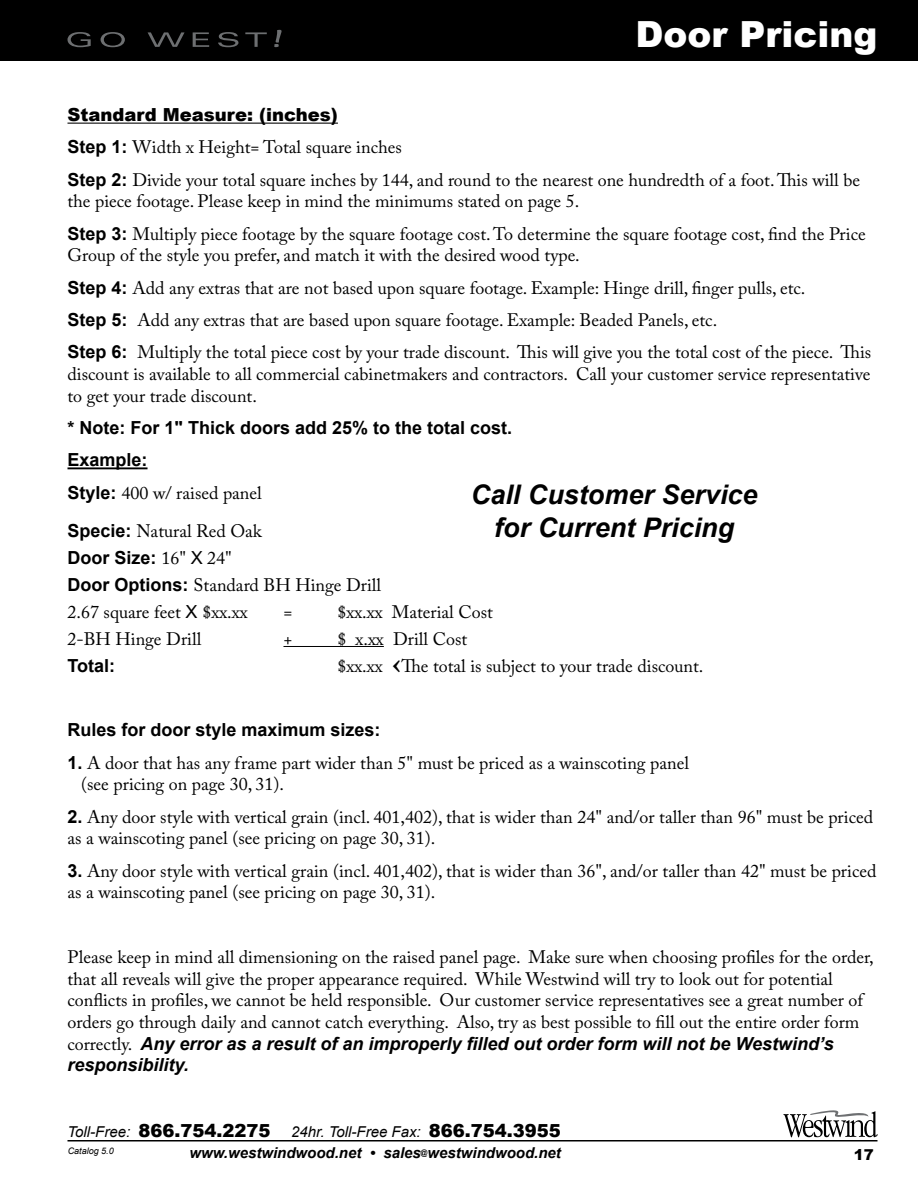
<style>
.page{position:relative;width:918px;height:1188px;background:#fff}
.page>*{position:absolute;margin:0;border:0;box-sizing:border-box;transform-origin:0 0}
.t1{font:900 36px "Arial";color:#fff}
.t2{font:italic 700 27px/32.4px "Arial";color:#000;text-align:center}
.t3{font:18px/21.6px "Adobe Caslon Pro";color:#000}
.t4{font:700 18px/32.4px "Arial";color:#000}
.t5{font:italic 700 18px/21.6px "Arial";color:#000}
.t6{font:900 18px "Arial";color:#000}
.t7{font:italic 700 15px "Arial";color:#000}
.t8{font:italic 15px "Arial";color:#000}
.t9{font:900 15px "Arial";color:#000}
.t10{font:italic 9px "Arial";color:#000}
.s1{font-family:"Arial";font-weight:700}
.s2{font-family:"Adobe Caslon Pro";font-weight:400}
.s3{font-weight:400}
.s4{font-family:"Arial"}
.s5{font-size:36px}
.s6{font-family:"Adobe Caslon Pro";font-weight:400;font-style:normal}
.s7{font-weight:400;font-style:italic;font-size:15px}
.s8{font-weight:900;font-style:normal;font-size:18px}
.s9{font-weight:900;font-style:normal;font-size:9px}
</style>
<div class="page">
<div style="left:0;top:0;width:918px;height:61px;background:#000"></div>
<hr style="left:68px;top:1140px;width:810px;height:2px;background:#000">
<svg style="left:783px;top:1110px;width:95px;height:27px"></svg>
<svg style="left:67px;top:32px;width:24px;height:15px"></svg>
<svg style="left:101px;top:32px;width:24px;height:15px"></svg>
<svg style="left:148px;top:32px;width:37px;height:15px"></svg>
<svg style="left:193px;top:32px;width:16px;height:15px"></svg>
<svg style="left:218px;top:32px;width:20px;height:15px"></svg>
<svg style="left:245px;top:32px;width:22px;height:15px"></svg>
<svg style="left:274px;top:30px;width:8px;height:17px"></svg>
<hr style="left:68px;top:123px;width:270px;height:1px;background:#000">
<hr style="left:68px;top:467px;width:80px;height:2px;background:#000">
<hr style="left:284px;top:646px;width:100px;height:1px;background:#000">
<h1 class="t1" style="left:636px;top:8px;width:243px">Door Pricing</h1>
<p class="t6" style="left:68px;top:101px;width:272px">Standard Measure: (inches)</p>
<p class="t3" style="left:68px;top:131px;width:794px;line-height:32.4px"><span class="s1">Step 1:</span> Width x Height= Total square inches<br><span class="s1">Step 2:</span> Divide your total square inches by 144, and round to the nearest one hundredth of a foot. This will be</p>
<p class="t3" style="left:68px;top:185px;width:800px;line-height:32.4px">the piece footage. Please keep in mind the minimums stated on page 5.<br><span class="s1">Step 3:</span> Multiply piece footage by the square footage cost. To determine the square footage cost, find the Price</p>
<p class="t3" style="left:68px;top:239px;width:805px;line-height:32.4px">Group of the style you prefer, and match it with the desired wood type.<br><span class="s1">Step 4:</span> Add any extras that are not based upon square footage. Example: Hinge drill, finger pulls, etc.<br><span class="s1">Step 5:</span> Add any extras that are based upon square footage. Example: Beaded Panels, etc.<br><span class="s1">Step 6:</span> Multiply the total piece cost by your trade discount. This will give you the total cost of the piece. This</p>
<p class="t3" style="left:68px;top:363px;width:804px">discount is available to all commercial cabinetmakers and contractors. Call your customer service representative to get your trade discount.</p>
<p class="t4" style="left:68px;top:412px;width:446px">* Note: For 1" Thick doors add 25% to the total cost.<br>Example:</p>
<p class="t3" style="left:68px;top:474px;width:196px;line-height:37.8px"><span class="s1">Style:</span> 400 w/ raised panel<br><span class="s1">Specie:</span> Natural Red Oak</p>
<p class="t4" style="left:68px;top:542px;width:166px">Door Size: <span class="s2">16"</span> <span class="s3">X</span> <span class="s2">24"</span></p>
<p class="t3" style="left:68px;top:571px;width:315px;line-height:27px"><span class="s1">Door Options:</span> Standard BH Hinge Drill<br>2.67 square feet <span class="s4">X</span> $xx.xx</p>
<h2 class="t2" style="left:471px;top:480px;width:288px">Call Customer Service for Current Pricing</h2>
<p class="t3" style="left:284px;top:601px;width:10px">=</p>
<p class="t3" style="left:338px;top:601px;width:157px">$xx.xx Material Cost</p>
<p class="t3" style="left:68px;top:628px;width:135px">2-BH Hinge Drill</p>
<p class="t3" style="left:284px;top:628px;width:10px">+</p>
<p class="t3" style="left:338px;top:628px;width:131px">$ x.xx Drill Cost</p>
<p class="t4" style="left:68px;top:650px;width:49px">Total:</p>
<p class="t3" style="left:338px;top:655px;width:367px">$xx.xx <span class="s5">‹</span>The total is subject to your trade discount.</p>
<p class="t4" style="left:67px;top:715px;width:315px">Rules for door style maximum sizes:</p>
<p class="t3" style="left:81px;top:752px;width:609px;text-indent:-14px"><span class="s1">1.</span> A door that has any frame part wider than 5" must be priced as a wainscoting panel (see pricing on page 30, 31).</p>
<p class="t3" style="left:67px;top:806px;width:807px"><span class="s1">2.</span> Any door style with vertical grain (incl. 401,402), that is wider than 24" and/or taller than 96" must be priced as a wainscoting panel (see pricing on page 30, 31).</p>
<p class="t3" style="left:67px;top:860px;width:811px"><span class="s1">3.</span> Any door style with vertical grain (incl. 401,402), that is wider than 36", and/or taller than 42" must be priced as a wainscoting panel (see pricing on page 30, 31).</p>
<p class="t3" style="left:67px;top:946px;width:808px">Please keep in mind all dimensioning on the raised panel page. Make sure when choosing profiles for the order, that all reveals will give the proper appearance required. While Westwind will try to look out for potential conflicts in profiles, we cannot be held responsible. Our customer service representatives see a great number of orders go through daily and cannot catch everything. Also, try as best possible to fill out the entire order form</p>
<p class="t5" style="left:67px;top:1033px;width:768px"><span class="s6">correctly.</span> Any error as a result of an improperly filled out order form will not be Westwind’s responsibility.</p>
<p class="t6" style="left:68px;top:1118px;width:205px"><span class="s7">Toll-Free:</span> 866.754.2275</p>
<p class="t8" style="left:291px;top:1122px;width:271px">24hr. Toll-Free Fax: <span class="s8">866.754.3955</span></p>
<p class="t10" style="left:68px;top:1145px;width:48px">Catalog 5.0</p>
<p class="t9" style="left:854px;top:1144px;width:21px">17</p>
<p class="t7" style="left:189px;top:1143px;width:373px">www.westwindwood.net • sales<span class="s9">@</span>westwindwood.net</p>
</div>
